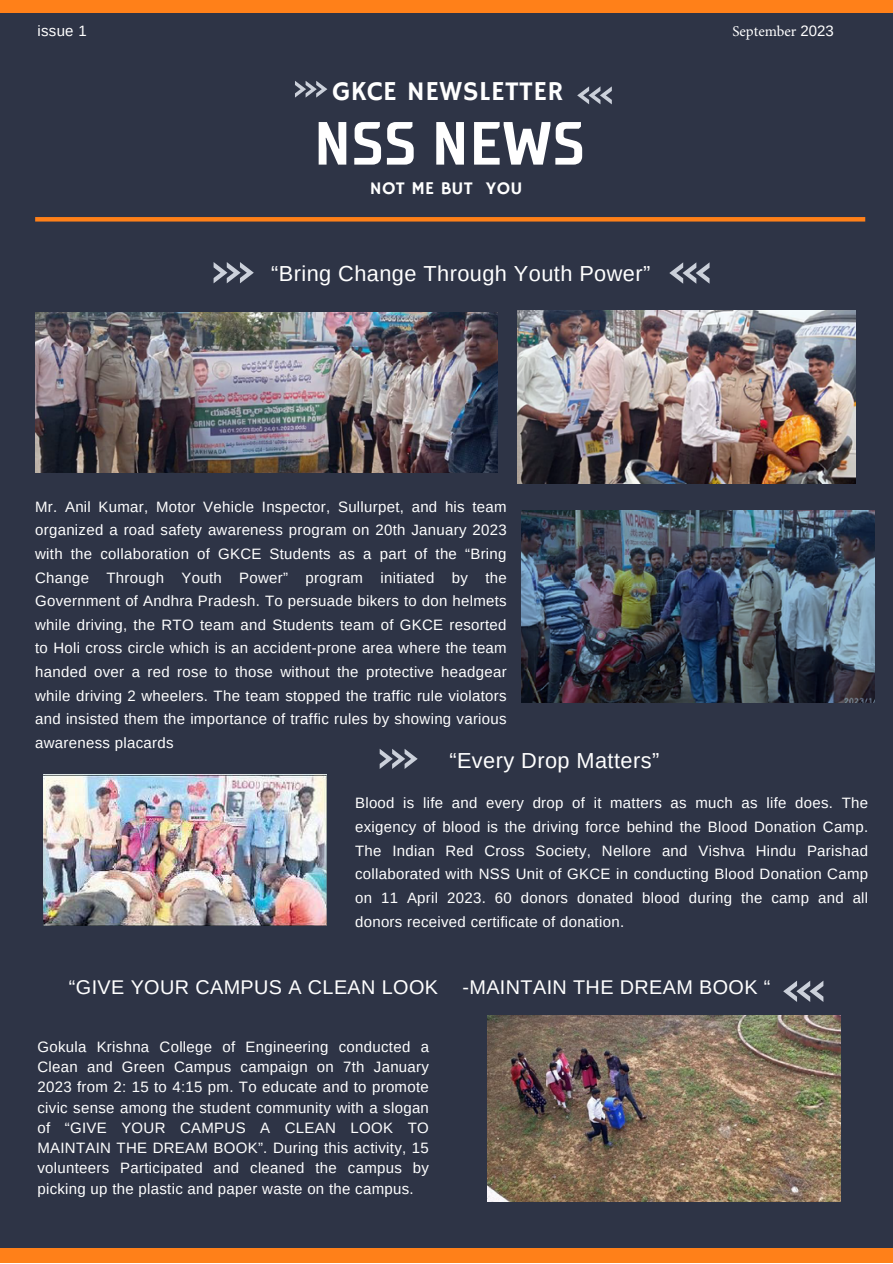
<style>
.page{position:relative;width:893px;height:1264px;background:#fff}
.page>*{position:absolute;margin:0;border:0;box-sizing:border-box;transform-origin:0 0}
.t1{font:700 60.75px "TT Supermolot Condensed";letter-spacing:.025em;color:#fff}
.t2{font:27.3px "Hammersmith One";letter-spacing:.015em;color:#fff}
.t3{font:21.75px "Arimo";letter-spacing:.02em;color:#fff}
.t4{font:19.8px "Arimo";letter-spacing:.02em;color:#fff}
.t5{font:18px "Hammersmith One";letter-spacing:.015em;color:#fff}
.t6{font:15px/23.5px "Arimo";letter-spacing:.02em;color:#fff;text-align:justify}
.t7{font:15px "Minion Pro";color:#fff}
.s1{font-family:"Arimo"}
</style>
<div class="page">
<div style="left:0;top:0;width:892px;height:1262px;background:#2e3446"></div>
<svg style="left:379px;top:749px;width:38px;height:20px"></svg>
<svg style="left:783px;top:980px;width:40px;height:22px"></svg>
<svg style="left:295px;top:81px;width:32px;height:17px"></svg>
<svg style="left:577px;top:86px;width:34px;height:18px"></svg>
<div style="left:0;top:0;width:892px;height:12px;background:#ff8019"></div>
<div style="left:0;top:1248px;width:892px;height:14px;background:#ff8019"></div>
<img style="left:35px;top:313px;width:462px;height:159px">
<img style="left:517px;top:310px;width:338px;height:173px">
<img style="left:521px;top:510px;width:353px;height:192px">
<svg style="left:213px;top:262px;width:41px;height:21px"></svg>
<img style="left:487px;top:1015px;width:353px;height:186px">
<hr style="left:35px;top:217px;width:830px;height:4px;background:#ff8019">
<svg style="left:669px;top:262px;width:40px;height:22px"></svg>
<img style="left:43px;top:774px;width:284px;height:151px">
<p class="t6" style="left:37px;top:19px;width:51px">issue 1</p>
<p class="t7" style="left:732px;top:21px;width:103px">September <span class="s1">2023</span></p>
<p class="t2" style="left:332px;top:75px;width:233px">GKCE NEWSLETTER</p>
<p class="t1" style="left:314px;top:104px;width:271px">NSS NEWS</p>
<p class="t5" style="left:370px;top:177px;width:154px">NOT ME BUT YOU</p>
<p class="t3" style="left:271px;top:261px;width:380px">“Bring Change Through Youth Power”</p>
<p class="t6" style="left:35px;top:494px;width:473px">Mr. Anil Kumar, Motor Vehicle Inspector, Sullurpet, and his team organized a road safety awareness program on 20th January 2023 with the collaboration of GKCE Students as a part of the “Bring Change Through Youth Power” program initiated by the Government of Andhra Pradesh. To persuade bikers to don helmets while driving, the RTO team and Students team of GKCE resorted to Holi cross circle which is an accident-prone area where the team handed over a red rose to those without the protective headgear while driving 2 wheelers. The team stopped the traffic rule violators and insisted them the importance of traffic rules by showing various awareness placards</p>
<p class="t3" style="left:449px;top:748px;width:211px">“Every Drop Matters”</p>
<p class="t6" style="left:355px;top:791px;width:514px">Blood is life and every drop of it matters as much as life does. The exigency of blood is the driving force behind the Blood Donation Camp.<br>The Indian Red Cross Society, Nellore and Vishva Hindu Parishad collaborated with NSS Unit of GKCE in conducting Blood Donation Camp on 11 April 2023. 60 donors donated blood during the camp and all donors received certificate of donation.</p>
<p class="t4" style="left:69px;top:976px;width:703px">“GIVE YOUR CAMPUS A CLEAN LOOK -MAINTAIN THE DREAM BOOK “</p>
<p class="t6" style="left:37px;top:1036px;width:393px;line-height:20.2px">Gokula Krishna College of Engineering conducted a Clean and Green Campus campaign on 7th January 2023 from 2: 15 to 4:15 pm. To educate and to promote civic sense among the student community with a slogan of “GIVE YOUR CAMPUS A CLEAN LOOK TO MAINTAIN THE DREAM BOOK”. During this activity, 15 volunteers Participated and cleaned the campus by picking up the plastic and paper waste on the campus.</p>
</div>
